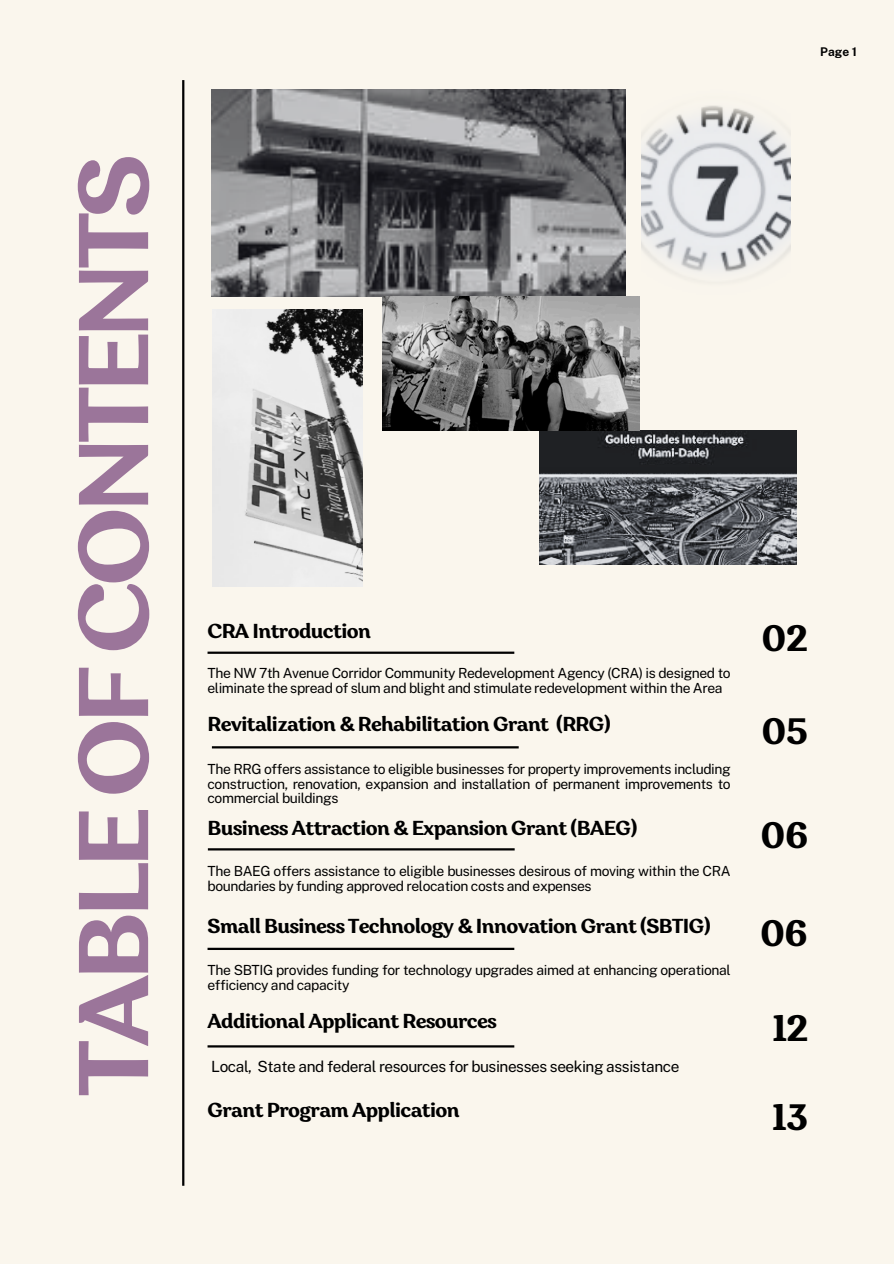
<style>
.page{position:relative;width:894px;height:1264px;background:#fff}
.page>*{position:absolute;margin:0;border:0;box-sizing:border-box;transform-origin:0 0}
.t1{font:700 98.85px "Garbata";letter-spacing:-.05em;color:#9b759a}
.t2{font:700 36.75px "Garbata";letter-spacing:-.03em;color:#000}
.t3{font:700 20.25px "Garbata";letter-spacing:-.03em;color:#000}
.t4{font:15.45px "Public Sans";letter-spacing:-.03em;color:#000}
.t5{font:13.95px/14.7px "Public Sans";letter-spacing:-.03em;color:#000}
.t6{font:700 12px "Public Sans";color:#000}
</style>
<div class="page">
<div style="left:0;top:0;width:893px;height:1263px;background:#faf6ed"></div>
<hr style="left:182px;top:80px;width:2px;height:1105px;background:#000">
<img style="left:211px;top:89px;width:414px;height:207px">
<img style="left:641px;top:105px;width:149px;height:169px">
<img style="left:212px;top:309px;width:150px;height:277px">
<img style="left:540px;top:431px;width:256px;height:134px">
<img style="left:382px;top:297px;width:257px;height:134px">
<hr style="left:207px;top:651px;width:307px;height:3px;background:#000">
<hr style="left:212px;top:746px;width:306px;height:2px;background:#000">
<hr style="left:208px;top:848px;width:306px;height:2px;background:#000">
<hr style="left:207px;top:947px;width:307px;height:3px;background:#000">
<hr style="left:207px;top:1045px;width:307px;height:2px;background:#000">
<h1 class="t1" style="left:79px;top:1095px;width:943px;rotate:-90deg">TABLE OF CONTENTS</h1>
<h2 class="t6" style="left:820px;top:45px;width:38px">Page 1</h2>
<h2 class="t3" style="left:207px;top:623px;width:165px">CRA Introduction</h2>
<h3 class="t5" style="left:207px;top:666px;width:524px">The NW 7th Avenue Corridor Community Redevelopment Agency (CRA) is designed to eliminate the spread of slum and blight and stimulate redevelopment within the Area</h3>
<h2 class="t3" style="left:207px;top:717px;width:404px">Revitalization &amp; Rehabilitation Grant (RRG)</h2>
<h3 class="t5" style="left:207px;top:761px;width:524px;text-align:justify">The RRG offers assistance to eligible businesses for property improvements including construction, renovation, expansion and installation of permanent improvements to commercial buildings</h3>
<h2 class="t3" style="left:207px;top:820px;width:431px">Business Attraction &amp; Expansion Grant (BAEG)</h2>
<h3 class="t5" style="left:207px;top:863px;width:524px">The BAEG offers assistance to eligible businesses desirous of moving within the CRA boundaries by funding approved relocation costs and expenses</h3>
<h2 class="t3" style="left:207px;top:918px;width:504px">Small Business Technology &amp; Innovation Grant (SBTIG)</h2>
<h3 class="t5" style="left:207px;top:963px;width:524px">The SBTIG provides funding for technology upgrades aimed at enhancing operational efficiency and capacity</h3>
<h2 class="t3" style="left:207px;top:1013px;width:291px">Additional Applicant Resources</h2>
<h3 class="t4" style="left:211px;top:1057px;width:469px">Local, State and federal resources for businesses seeking assistance</h3>
<p class="t2" style="left:761px;top:625px;width:49px">02</p>
<p class="t2" style="left:761px;top:718px;width:49px">05</p>
<p class="t2" style="left:759px;top:822px;width:50px">06</p>
<p class="t2" style="left:759px;top:920px;width:50px">06</p>
<p class="t2" style="left:771px;top:1015px;width:39px">12</p>
<p class="t3" style="left:207px;top:1102px;width:254px">Grant Program Application</p>
<p class="t2" style="left:771px;top:1104px;width:39px">13</p>
</div>
